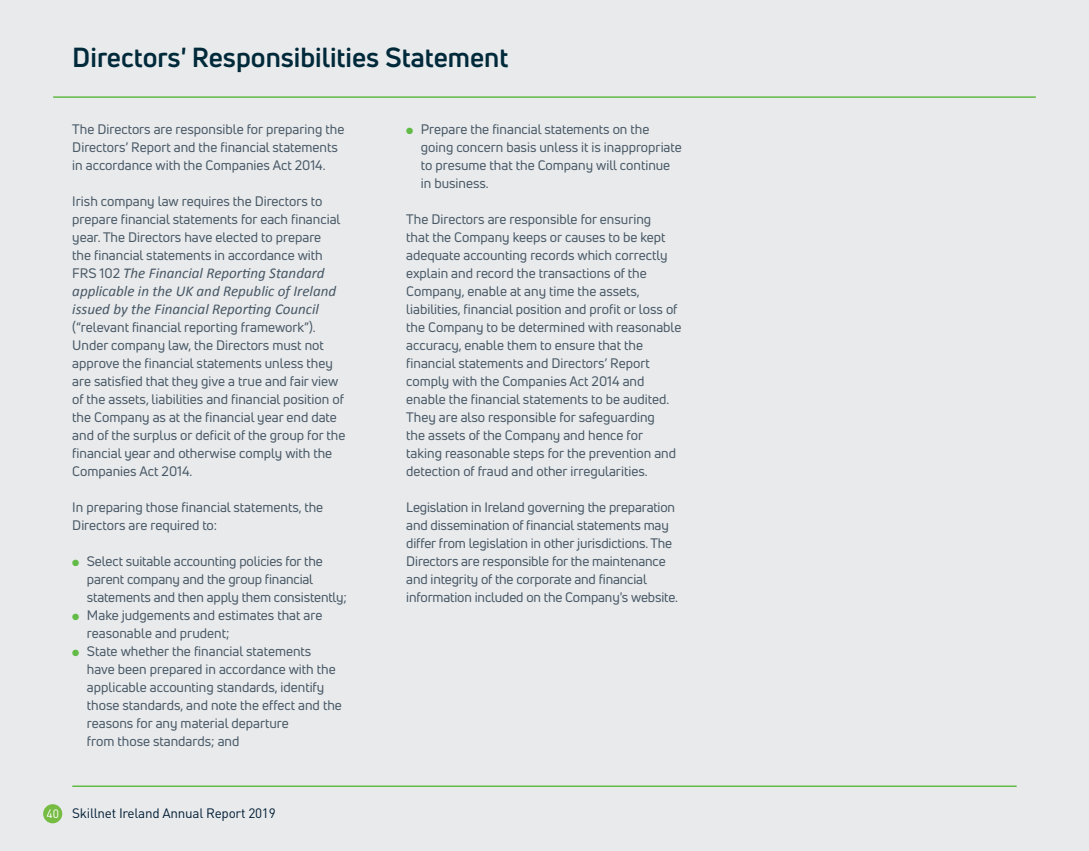
<style>
.page{position:relative;width:1089px;height:851px;background:#fff}
.page>*{position:absolute;margin:0;border:0;box-sizing:border-box;transform-origin:0 0}
.t1{font:700 27px "Uni Neue";color:#00293a}
.t2{font:italic 15px/18px "Calibri";color:#485865}
.t3{font:13.5px/18px "Uni Neue";color:#485865}
.t4{font:13.5px "DIN";letter-spacing:-.02em;color:#001d34}
.s1{font-family:"Uni Neue";font-style:normal;font-size:13.5px}
.s2{color:#62bb46}
.s3{font-size:12px;color:#fff}
</style>
<div class="page">
<div style="left:0;top:0;width:1089px;height:850px;background:#e8eaec"></div>
<hr style="left:53px;top:96px;width:982px;height:2px;background:#62bb46">
<div style="left:43px;top:804px;width:19px;height:19px;background:#76bc43;border-radius:50%"></div>
<hr style="left:72px;top:785px;width:944px;height:1px;background:#62bb46">
<h1 class="t1" style="left:72px;top:41px;width:437px">Directors' Responsibilities Statement</h1>
<p class="t3" style="left:72px;top:119px;width:273px">The Directors are responsible for preparing the<br>Directors’ Report and the financial statements in accordance with the Companies Act 2014.</p>
<p class="t3" style="left:72px;top:191px;width:270px">Irish company law requires the Directors to prepare financial statements for each financial year. The Directors have elected to prepare the financial statements in accordance with</p>
<p class="t2" style="left:72px;top:263px;width:265px"><span class="s1">FRS 102</span> The Financial Reporting Standard applicable in the UK and Republic of Ireland issued by the Financial Reporting Council</p>
<p class="t3" style="left:72px;top:317px;width:275px">(“relevant financial reporting framework”).<br>Under company law, the Directors must not approve the financial statements unless they are satisfied that they give a true and fair view of the assets, liabilities and financial position of the Company as at the financial year end date and of the surplus or deficit of the group for the financial year and otherwise comply with the Companies Act 2014.</p>
<p class="t3" style="left:72px;top:497px;width:252px">In preparing those financial statements, the<br>Directors are required to:</p>
<p class="t3" style="left:87px;top:551px;width:261px;text-indent:-15px"><span class="s2">●</span> Select suitable accounting policies for the parent company and the group financial statements and then apply them consistently;</p>
<p class="t3" style="left:87px;top:605px;width:237px;text-indent:-15px"><span class="s2">●</span> Make judgements and estimates that are reasonable and prudent;</p>
<p class="t3" style="left:87px;top:641px;width:256px;text-indent:-15px"><span class="s2">●</span> State whether the financial statements have been prepared in accordance with the applicable accounting standards, identify those standards, and note the effect and the reasons for any material departure<br>from those standards; and</p>
<p class="t4" style="left:46px;top:804px;width:231px"><span class="s3">40</span> Skillnet Ireland Annual Report 2019</p>
<p class="t3" style="left:421px;top:119px;width:262px;text-indent:-15px"><span class="s2">●</span> Prepare the financial statements on the going concern basis unless it is inappropriate to presume that the Company will continue in business.</p>
<p class="t3" style="left:406px;top:209px;width:277px">The Directors are responsible for ensuring<br>that the Company keeps or causes to be kept adequate accounting records which correctly explain and record the transactions of the Company, enable at any time the assets, liabilities, financial position and profit or loss of the Company to be determined with reasonable accuracy, enable them to ensure that the financial statements and Directors’ Report comply with the Companies Act 2014 and enable the financial statements to be audited.<br>They are also responsible for safeguarding<br>the assets of the Company and hence for taking reasonable steps for the prevention and detection of fraud and other irregularities.</p>
<p class="t3" style="left:406px;top:497px;width:273px">Legislation in Ireland governing the preparation and dissemination of financial statements may differ from legislation in other jurisdictions. The Directors are responsible for the maintenance and integrity of the corporate and financial information included on the Company's website.</p>
</div>
